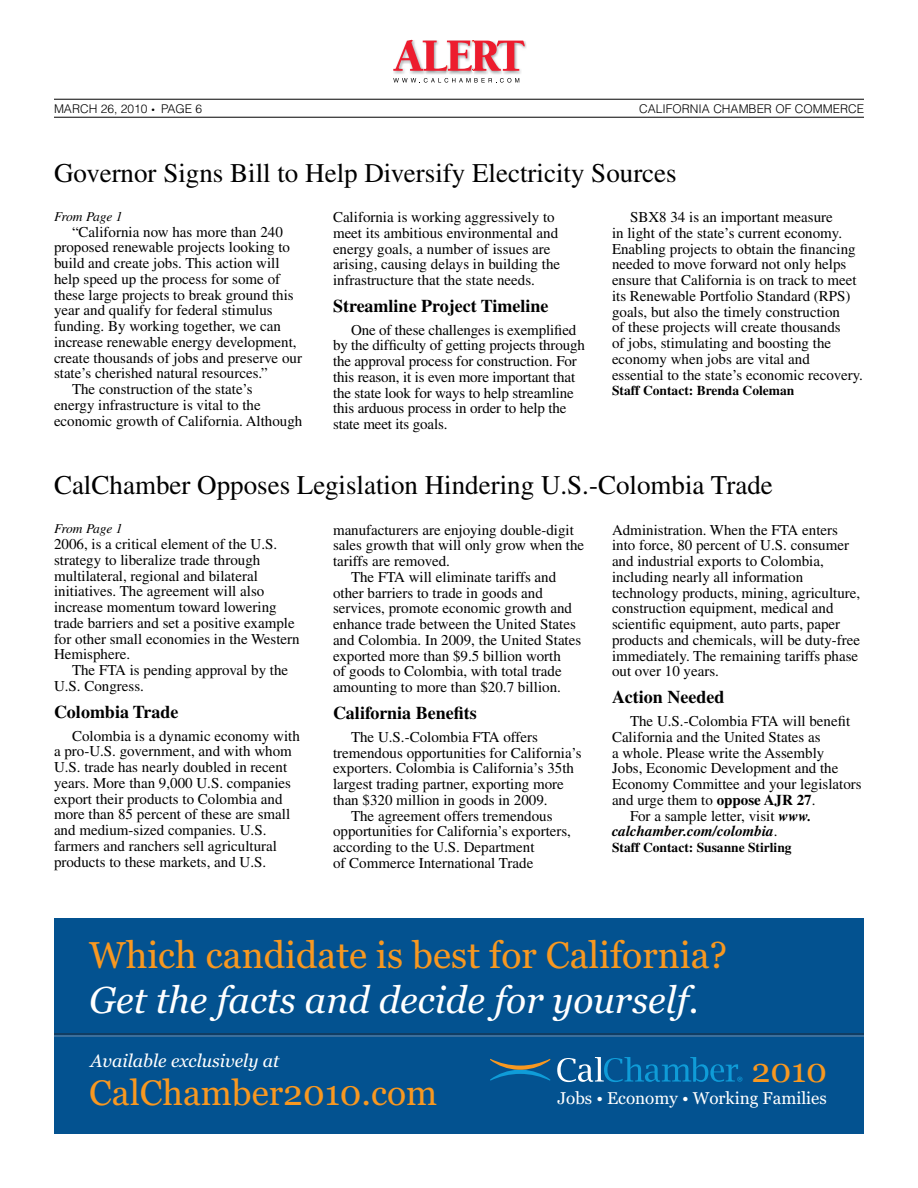
<style>
.page{position:relative;width:918px;height:1188px;background:#fff}
.page>*{position:absolute;margin:0;border:0;box-sizing:border-box;transform-origin:0 0}
.t1{font:37.35px "Georgia";color:#f89820}
.t2{font:italic 37.35px "Georgia";color:#fff}
.t3{font:35.4px "Georgia";color:#f89820}
.t4{font:34.05px "Georgia";color:#f89820}
.t5{font:27px "Times";color:#000}
.t6{font:700 18px "Times";color:#000}
.t7{font:italic 18px "Georgia";color:#fff}
.t8{font:17.1px "Georgia";color:#fff}
.t9{font:15.15px "Helvetica Neue";color:#0f9cd8}
.t10{font:15px/15.8px "Times";color:#000}
.t11{font:italic 700 15px "Times";color:#000}
.t12{font:700 13.5px "Times";color:#000}
.t13{font:italic 13.5px "Times";letter-spacing:-.025em;color:#000}
.t14{font:300 12px "Helvetica";color:#000}
.s1{font-weight:700}
.s2{font-weight:700;font-style:italic}
.s3{font-weight:400;font-style:normal}
</style>
<div class="page">
<hr style="left:54px;top:99px;width:810px;height:1px;background:#000">
<hr style="left:54px;top:117px;width:810px;height:1px;background:#000">
<img style="left:426px;top:72px;width:21px;height:2px">
<img style="left:503px;top:41px;width:23px;height:33px">
<img style="left:393px;top:72px;width:33px;height:2px">
<img style="left:474px;top:72px;width:28px;height:2px">
<img style="left:447px;top:72px;width:26px;height:2px">
<svg style="left:393px;top:40px;width:132px;height:32px"></svg>
<svg style="left:393px;top:78px;width:126px;height:5px"></svg>
<div style="left:54px;top:918px;width:810px;height:216px;background:#035290"></div>
<svg style="left:490px;top:1059px;width:60px;height:22px"></svg>
<svg style="left:557px;top:1057px;width:181px;height:25px"></svg>
<hr style="left:54px;top:1034px;width:810px;height:1px;background:#113d63">
<hr style="left:54px;top:1035px;width:810px;height:1px;background:#3b6f9c">
<p class="t14" style="left:54px;top:101px;width:150px">MARCH 26, 2010 ● PAGE 6</p>
<p class="t14" style="left:639px;top:101px;width:226px">CALIFORNIA CHAMBER OF COMMERCE</p>
<h3 class="t5" style="left:54px;top:158px;width:624px">Governor Signs Bill to Help Diversify Electricity Sources</h3>
<p class="t10" style="left:612px;top:209px;width:253px;text-indent:18px">SBX8 34 is an important measure<br>in light of the state’s current economy.<br>Enabling projects to obtain the financing needed to move forward not only helps ensure that California is on track to meet its Renewable Portfolio Standard (RPS) goals, but also the timely construction<br>of these projects will create thousands<br>of jobs, stimulating and boosting the economy when jobs are vital and essential to the state’s economic recovery.</p>
<p class="t12" style="left:612px;top:383px;width:184px">Staff Contact: Brenda Coleman</p>
<p class="t13" style="left:54px;top:209px;width:70px">From Page 1</p>
<p class="t10" style="left:72px;top:224px;width:212px">“California now has more than 240</p>
<p class="t10" style="left:54px;top:239px;width:238px">proposed renewable projects looking to</p>
<p class="t10" style="left:54px;top:255px;width:227px">build and create jobs. This action will</p>
<p class="t10" style="left:54px;top:271px;width:228px">help speed up the process for some of</p>
<p class="t10" style="left:54px;top:287px;width:241px">these large projects to break ground this</p>
<p class="t10" style="left:54px;top:302px;width:220px">year and qualify for federal stimulus</p>
<p class="t10" style="left:54px;top:318px;width:229px">funding. By working together, we can</p>
<p class="t10" style="left:54px;top:334px;width:244px">increase renewable energy development,</p>
<p class="t10" style="left:54px;top:350px;width:250px">create thousands of jobs and preserve our</p>
<p class="t10" style="left:54px;top:365px;width:215px">state’s cherished natural resources.”</p>
<p class="t10" style="left:72px;top:381px;width:182px">The construction of the state’s</p>
<p class="t10" style="left:54px;top:397px;width:208px">energy infrastructure is vital to the</p>
<p class="t10" style="left:54px;top:413px;width:250px">economic growth of California. Although</p>
<p class="t10" style="left:333px;top:209px;width:229px">California is working aggressively to meet its ambitious environmental and energy goals, a number of issues are arising, causing delays in building the infrastructure that the state needs.</p>
<p class="t6" style="left:333px;top:295px;width:217px">Streamline Project Timeline</p>
<p class="t10" style="left:333px;top:322px;width:253px;text-indent:18px">One of these challenges is exemplified by the difficulty of getting projects through the approval process for construction. For this reason, it is even more important that the state look for ways to help streamline this arduous process in order to help the state meet its goals.</p>
<h3 class="t5" style="left:54px;top:470px;width:720px">CalChamber Opposes Legislation Hindering U.S.-Colombia Trade</h3>
<p class="t13" style="left:54px;top:522px;width:70px">From Page 1</p>
<p class="t10" style="left:54px;top:536px;width:247px">2006, is a critical element of the U.S. strategy to liberalize trade through multilateral, regional and bilateral initiatives. The agreement will also increase momentum toward lowering trade barriers and set a positive example for other small economies in the Western Hemisphere.</p>
<p class="t10" style="left:54px;top:662px;width:236px;text-indent:18px">The FTA is pending approval by the<br>U.S. Congress.</p>
<p class="t6" style="left:54px;top:701px;width:126px">Colombia Trade</p>
<p class="t10" style="left:54px;top:728px;width:247px;text-indent:18px">Colombia is a dynamic economy with a pro-U.S. government, and with whom U.S. trade has nearly doubled in recent years. More than 9,000 U.S. companies export their products to Colombia and more than 85 percent of these are small and medium-sized companies. U.S. farmers and ranchers sell agricultural products to these markets, and U.S.</p>
<p class="t10" style="left:333px;top:522px;width:242px">manufacturers are enjoying double-digit</p>
<p class="t10" style="left:333px;top:537px;width:253px">sales growth that will only grow when the</p>
<p class="t10" style="left:333px;top:553px;width:119px">tariffs are removed.</p>
<p class="t10" style="left:351px;top:569px;width:207px">The FTA will eliminate tariffs and</p>
<p class="t10" style="left:333px;top:585px;width:211px">other barriers to trade in goods and</p>
<p class="t10" style="left:333px;top:600px;width:241px">services, promote economic growth and</p>
<p class="t10" style="left:333px;top:616px;width:244px">enhance trade between the United States</p>
<p class="t10" style="left:333px;top:632px;width:250px">and Colombia. In 2009, the United States</p>
<p class="t10" style="left:333px;top:648px;width:229px">exported more than $9.5 billion worth</p>
<p class="t10" style="left:333px;top:663px;width:230px">of goods to Colombia, with total trade</p>
<p class="t10" style="left:333px;top:679px;width:229px">amounting to more than $20.7 billion.</p>
<p class="t6" style="left:333px;top:702px;width:145px">California Benefits</p>
<p class="t10" style="left:351px;top:729px;width:188px">The U.S.-Colombia FTA offers</p>
<p class="t10" style="left:333px;top:745px;width:250px">tremendous opportunities for California’s</p>
<p class="t10" style="left:333px;top:760px;width:243px">exporters. Colombia is California’s 35th</p>
<p class="t10" style="left:333px;top:776px;width:232px">largest trading partner, exporting more</p>
<p class="t10" style="left:333px;top:792px;width:216px">than $320 million in goods in 2009.</p>
<p class="t10" style="left:351px;top:808px;width:203px">The agreement offers tremendous</p>
<p class="t10" style="left:333px;top:823px;width:240px">opportunities for California’s exporters,</p>
<p class="t10" style="left:333px;top:839px;width:203px">according to the U.S. Department</p>
<p class="t10" style="left:333px;top:855px;width:202px">of Commerce International Trade</p>
<p class="t10" style="left:612px;top:522px;width:250px">Administration. When the FTA enters into force, 80 percent of U.S. consumer and industrial exports to Colombia, including nearly all information technology products, mining, agriculture, construction equipment, medical and scientific equipment, auto parts, paper products and chemicals, will be duty-free immediately. The remaining tariffs phase out over 10 years.</p>
<p class="t6" style="left:612px;top:687px;width:114px">Action Needed</p>
<p class="t10" style="left:630px;top:713px;width:222px">The U.S.-Colombia FTA will benefit</p>
<p class="t10" style="left:612px;top:729px;width:210px">California and the United States as</p>
<p class="t10" style="left:612px;top:745px;width:214px">a whole. Please write the Assembly</p>
<p class="t10" style="left:612px;top:760px;width:228px">Jobs, Economic Development and the</p>
<p class="t10" style="left:612px;top:776px;width:251px">Economy Committee and your legislators</p>
<p class="t10" style="left:612px;top:792px;width:205px">and urge them to <span class="s1">oppose AJR 27</span>.</p>
<p class="t10" style="left:630px;top:808px;width:183px">For a sample letter, visit <span class="s2">www.</span></p>
<p class="t11" style="left:612px;top:822px;width:167px">calchamber.com/colombia<span class="s3">.</span></p>
<p class="t12" style="left:612px;top:839px;width:181px">Staff Contact: Susanne Stirling</p>
<h1 class="t1" style="left:89px;top:934px;width:640px">Which candidate is best for California?</h1>
<h1 class="t2" style="left:89px;top:978px;width:611px">Get the facts and decide for yourself.</h1>
<p class="t7" style="left:91px;top:1050px;width:190px">Available exclusively at</p>
<h2 class="t3" style="left:89px;top:1073px;width:350px">CalChamber2010.com</h2>
<p class="t9" style="left:737px;top:1073px;width:8px">®</p>
<h3 class="t4" style="left:752px;top:1051px;width:77px">2010</h3>
<p class="t8" style="left:557px;top:1088px;width:271px">Jobs • Economy • Working Families</p>
</div>
